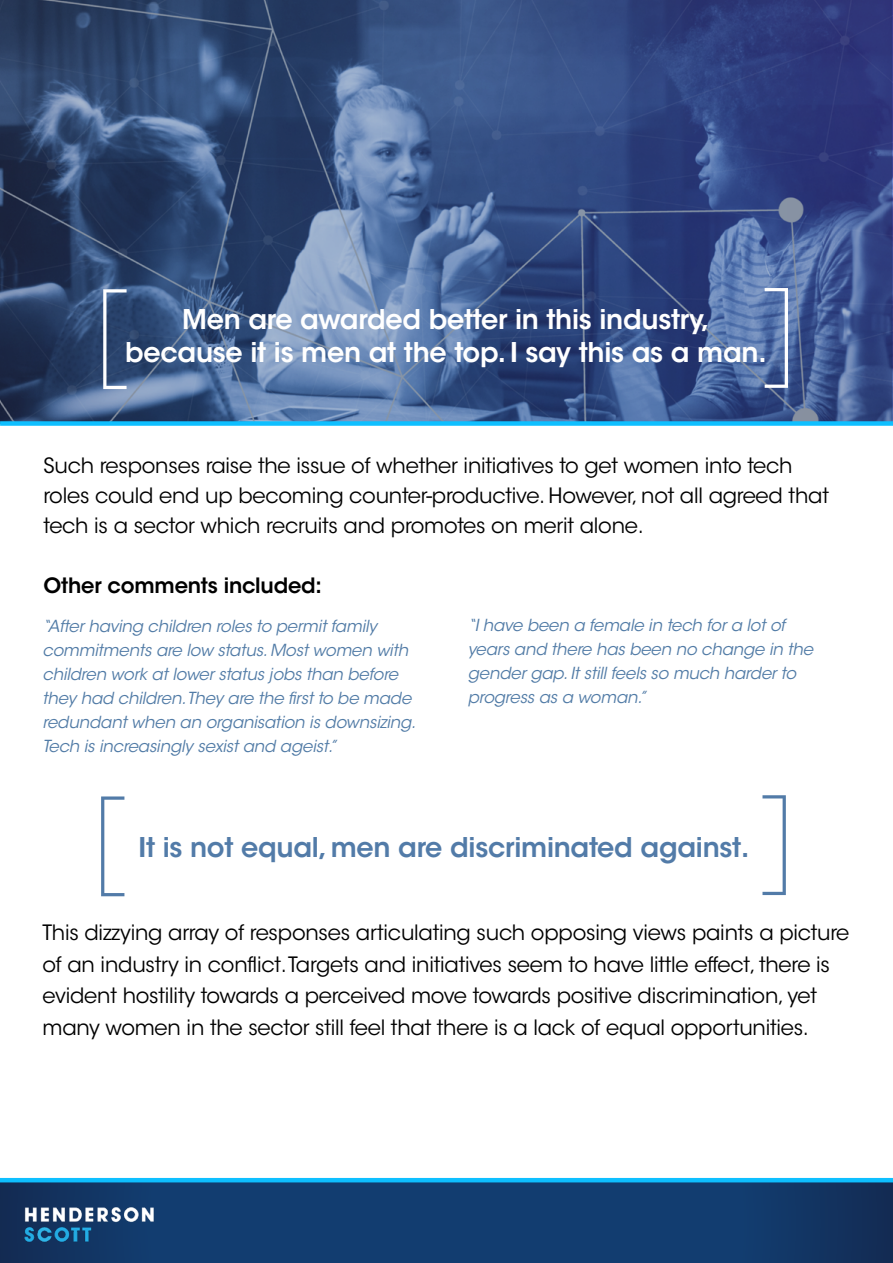
<style>
.page{position:relative;width:893px;height:1263px;background:#fff}
.page>*{position:absolute;margin:0;border:0;box-sizing:border-box;transform-origin:0 0}
.t1{font:200 108px "ITC Avant Garde Std";color:#527ba8}
.t2{font:200 108px "ITC Avant Garde Std";color:#fff}
.t3{font:600 27px "ITC Avant Garde Std";letter-spacing:-.01em;color:#fff}
.t4{font:600 27px "ITC Avant Garde Std";letter-spacing:-.01em;color:#527ba8}
.t5{font:21px/31.5px "ITC Avant Garde Std";letter-spacing:-.01em;color:#000}
.t6{font:600 21px "ITC Avant Garde Std";letter-spacing:-.01em;color:#000}
.t7{font:italic 16.5px/24px "ITC Avant Garde Std";letter-spacing:-.01em;color:#517ba6}
</style>
<div class="page">
<svg style="left:0;top:1182px;width:893px;height:81px;background:#123b6c"></svg>
<hr style="left:0;top:1178px;width:893px;height:4px;background:#0ebfff">
<img style="left:11px;top:1195px;width:156px;height:59px">
<svg style="left:0;top:0;width:892px;height:421px;background:#3c5384"></svg>
<div style="left:0;top:421px;width:893px;height:5px;background:#0ebfff"></div>
<h1 class="t2" style="left:803px;top:410px;width:47px;rotate:-180deg">[</h1>
<h1 class="t2" style="left:88px;top:267px;width:47px">[</h1>
<p class="t3" style="left:182px;top:302px;width:529px">Men are awarded better in this industry,</p>
<p class="t3" style="left:125px;top:335px;width:643px">because it is men at the top. I say this as a man.</p>
<p class="t5" style="left:44px;top:451px;width:787px;line-height:30px">Such responses raise the issue of whether initiatives to get women into tech roles could end up becoming counter-productive. However, not all agreed that tech is a sector which recruits and promotes on merit alone.</p>
<p class="t6" style="left:44px;top:572px;width:280px">Other comments included:</p>
<p class="t7" style="left:468px;top:613px;width:347px">“I have been a female in tech for a lot of years and there has been no change in the gender gap. It still feels so much harder to progress as a woman.”</p>
<p class="t7" style="left:43px;top:614px;width:375px">“After having children roles to permit family commitments are low status. Most women with children work at lower status jobs than before they had children.They are the first to be made redundant when an organisation is downsizing.<br>Tech is increasingly sexist and ageist.”</p>
<h1 class="t1" style="left:86px;top:774px;width:47px">[</h1>
<p class="t4" style="left:139px;top:830px;width:612px">It is not equal, men are discriminated against.</p>
<h1 class="t1" style="left:801px;top:917px;width:47px;rotate:-180deg">[</h1>
<p class="t5" style="left:43px;top:917px;width:808px">This dizzying array of responses articulating such opposing views paints a picture of an industry in conflict.Targets and initiatives seem to have little effect, there is evident hostility towards a perceived move towards positive discrimination, yet many women in the sector still feel that there is a lack of equal opportunities.</p>
</div>
